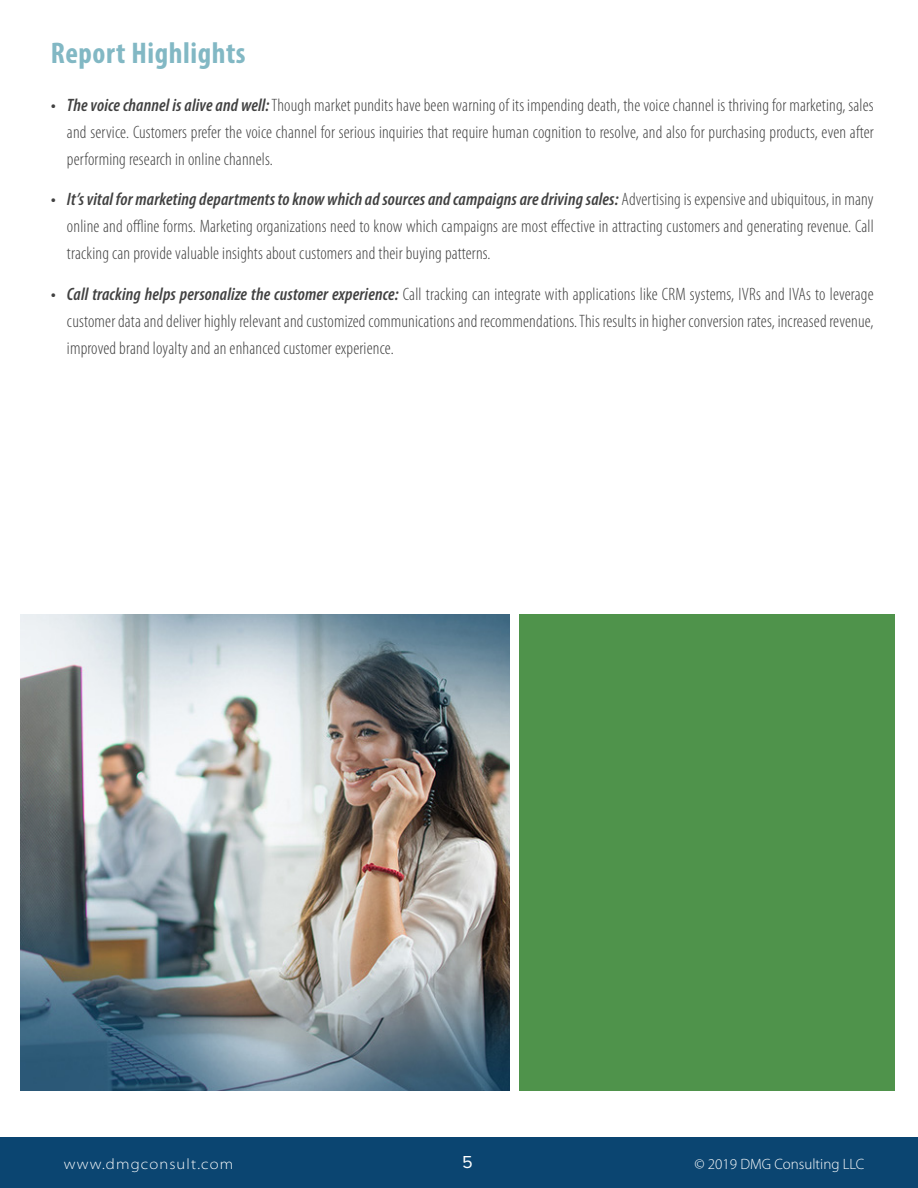
<style>
.page{position:relative;width:918px;height:1188px;background:#fff}
.page>*{position:absolute;margin:0;border:0;box-sizing:border-box;transform-origin:0 0}
.t1{font:700 condensed 30px "Myriad Pro";letter-spacing:.02em;color:#82b8c4}
.t2{font:300 condensed 18px/27px "Myriad Pro";letter-spacing:.01em;color:#414141;text-align:justify}
.t3{font:18px "Proxima Nova";color:#fff}
.t4{font:300 15px "Myriad Pro";color:#fff}
.t5{font:300 semi-expanded 15px "Myriad Pro";letter-spacing:.075em;color:#fff}
.s1{font-weight:600;font-style:italic}
</style>
<div class="page">
<div style="left:0;top:1137px;width:918px;height:51px;background:#0b4571"></div>
<div style="left:519px;top:615px;width:376px;height:476px;background:#4f934b"></div>
<img style="left:21px;top:615px;width:488px;height:476px">
<p class="t1" style="left:51px;top:34px;width:196px">Report Highlights</p>
<p class="t2" style="left:67px;top:91px;width:808px;text-indent:-16px"><span class="s1">• The voice channel is alive and well:</span> Though market pundits have been warning of its impending death, the voice channel is thriving for marketing, sales and service. Customers prefer the voice channel for serious inquiries that require human cognition to resolve, and also for purchasing products, even after performing research in online channels.</p>
<p class="t2" style="left:67px;top:185px;width:808px;text-indent:-16px"><span class="s1">• It’s vital for marketing departments to know which ad sources and campaigns are driving sales:</span> Advertising is expensive and ubiquitous, in many online and offline forms. Marketing organizations need to know which campaigns are most effective in attracting customers and generating revenue. Call tracking can provide valuable insights about customers and their buying patterns.</p>
<p class="t2" style="left:67px;top:280px;width:808px;text-indent:-16px"><span class="s1">• Call tracking helps personalize the customer experience:</span> Call tracking can integrate with applications like CRM systems, IVRs and IVAs to leverage customer data and deliver highly relevant and customized communications and recommendations. This results in higher conversion rates, increased revenue, improved brand loyalty and an enhanced customer experience.</p>
<p class="t5" style="left:64px;top:1155px;width:171px">www.dmgconsult.com</p>
<p class="t3" style="left:462px;top:1152px;width:12px">5</p>
<p class="t4" style="left:694px;top:1155px;width:171px">© 2019 DMG Consulting LLC</p>
</div>
